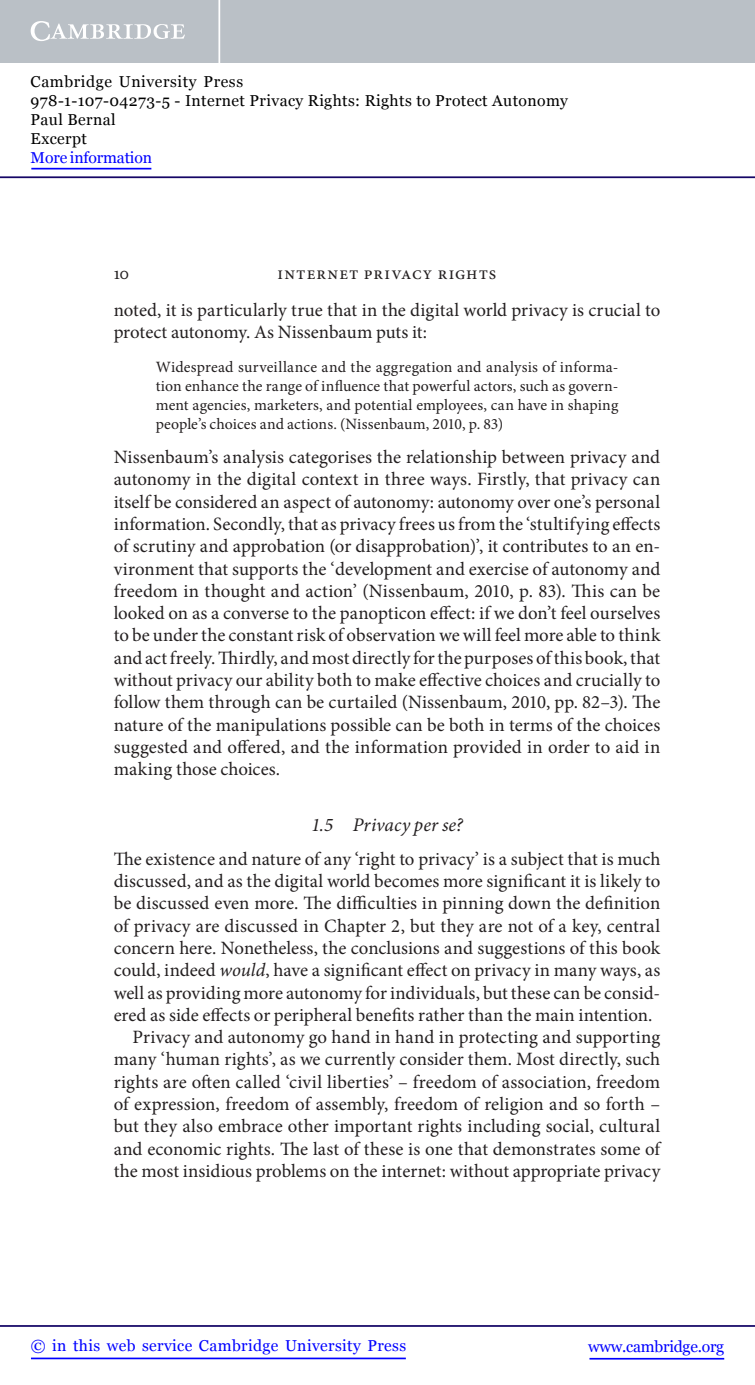
<style>
.page{position:relative;width:755px;height:1385px;background:#fff}
.page>*{position:absolute;margin:0;border:0;box-sizing:border-box;transform-origin:0 0}
.t1{font:italic 19.25px "Minion Pro";letter-spacing:.005em;color:#231f20}
.t2{font:18.9px/22.2px "Minion Pro";color:#231f20}
.t3{font:18.38px "Minion Pro";letter-spacing:.055em;color:#231f20}
.t4{font:15.75px/19.2px "Minion Pro";color:#231f20;text-align:justify}
.t5{font:15.75px/18.9px "Georgia";letter-spacing:.025em;color:#000}
.t6{font:15.75px "Georgia";letter-spacing:.025em;color:#00f}
.t7{font:15.75px "Georgia";letter-spacing:-.015em;color:#00f}
.t8{font:15.75px "Georgia";letter-spacing:-.01em;color:#00f}
.s1{font-style:italic}
</style>
<div class="page">
<hr style="left:589px;top:1358px;width:134px;height:1px;background:#00f">
<hr style="left:0;top:1325px;width:754px;height:2px;background:#150666">
<hr style="left:31px;top:1357px;width:374px;height:2px;background:#00f">
<div style="left:0;top:0;width:754px;height:63px;background:#bac0c6"></div>
<svg style="left:31px;top:21px;width:154px;height:20px"></svg>
<hr style="left:218px;top:0;width:2px;height:63px;background:#fff">
<hr style="left:0;top:176px;width:754px;height:2px;background:#150666">
<hr style="left:31px;top:168px;width:120px;height:1px;background:#00f">
<p class="t5" style="left:31px;top:72px;width:538px">Cambridge University Press<br>978-1-107-04273-5 - Internet Privacy Rights: Rights to Protect Autonomy<br>Paul Bernal<br>Excerpt</p>
<p class="t8" style="left:31px;top:148px;width:123px">More information</p>
<p class="t3" style="left:114px;top:266px;width:17px">10</p>
<p class="t3" style="left:277px;top:266px;width:220px">Internet privacy rights</p>
<p class="t2" style="left:114px;top:300px;width:547px">noted, it is particularly true that in the digital world privacy is crucial to protect autonomy. As Nissenbaum puts it:</p>
<p class="t4" style="left:156px;top:358px;width:464px">Widespread surveillance and the aggregation and analysis of informa&shy;tion enhance the range of influence that powerful actors, such as govern&shy;ment agencies, marketers, and potential employees, can have in shaping people’s choices and actions. (Nissenbaum, 2010 , p. 83)</p>
<p class="t2" style="left:114px;top:447px;width:548px;text-align:justify">Nissenbaum’s analysis categorises the relationship between privacy and autonomy in the digital context in three ways. Firstly, that privacy can itself be considered an aspect of autonomy: autonomy over one’s personal information. Secondly, that as privacy frees us from the ‘stultifying effects of scrutiny and approbation (or disapprobation)’, it contributes to an en&shy;vironment that supports the ‘development and exercise of autonomy and freedom in thought and action’ (Nissenbaum, 2010 , p. 83). This can be looked on as a converse to the panopticon effect: if we don’t feel ourselves to be under the constant risk of observation we will feel more able to think and act freely. Thirdly, and most directly for the purposes of this book, that without privacy our ability both to make effective choices and crucially to follow them through can be curtailed (Nissenbaum, 2010 , pp. 82–3). The nature of the manipulations possible can be both in terms of the choices suggested and offered, and the information provided in order to aid in making those choices .</p>
<p class="t1" style="left:311px;top:817px;width:153px">1.5 Privacy per se?</p>
<p class="t2" style="left:114px;top:849px;width:548px">The existence and nature of any ‘right to privacy’ is a subject that is much</p>
<p class="t2" style="left:114px;top:871px;width:548px">discussed, and as the digital world becomes more significant it is likely to</p>
<p class="t2" style="left:114px;top:893px;width:548px">be discussed even more. The difficulties in pinning down the definition</p>
<p class="t2" style="left:114px;top:916px;width:547px">of privacy are discussed in Chapter 2 , but they are not of a key, central</p>
<p class="t2" style="left:114px;top:938px;width:548px">concern here. Nonetheless, the conclusions and suggestions of this book</p>
<p class="t2" style="left:114px;top:960px;width:548px">could, indeed <span class="s1">would</span> , have a significant effect on privacy in many ways, as</p>
<p class="t2" style="left:114px;top:983px;width:547px">well as providing more autonomy for individuals, but these can be consid-</p>
<p class="t2" style="left:114px;top:1005px;width:540px">ered as side effects or peripheral benefits rather than the main intention .</p>
<p class="t2" style="left:132px;top:1027px;width:529px">Privacy and autonomy go hand in hand in protecting and supporting</p>
<p class="t2" style="left:114px;top:1050px;width:547px">many ‘human rights’, as we currently consider them. Most directly, such</p>
<p class="t2" style="left:114px;top:1072px;width:547px">rights are often called ‘civil liberties’ – freedom of association, freedom</p>
<p class="t2" style="left:114px;top:1094px;width:547px">of expression, freedom of assembly, freedom of religion and so forth –</p>
<p class="t2" style="left:114px;top:1117px;width:547px">but they also embrace other important rights including social, cultural</p>
<p class="t2" style="left:114px;top:1139px;width:549px">and economic rights. The last of these is one that demonstrates some of</p>
<p class="t2" style="left:114px;top:1161px;width:548px">the most insidious problems on the internet: without appropriate privacy</p>
<p class="t6" style="left:31px;top:1337px;width:376px">© in this web service Cambridge University Press</p>
<p class="t7" style="left:587px;top:1337px;width:137px">www.cambridge.org</p>
</div>
